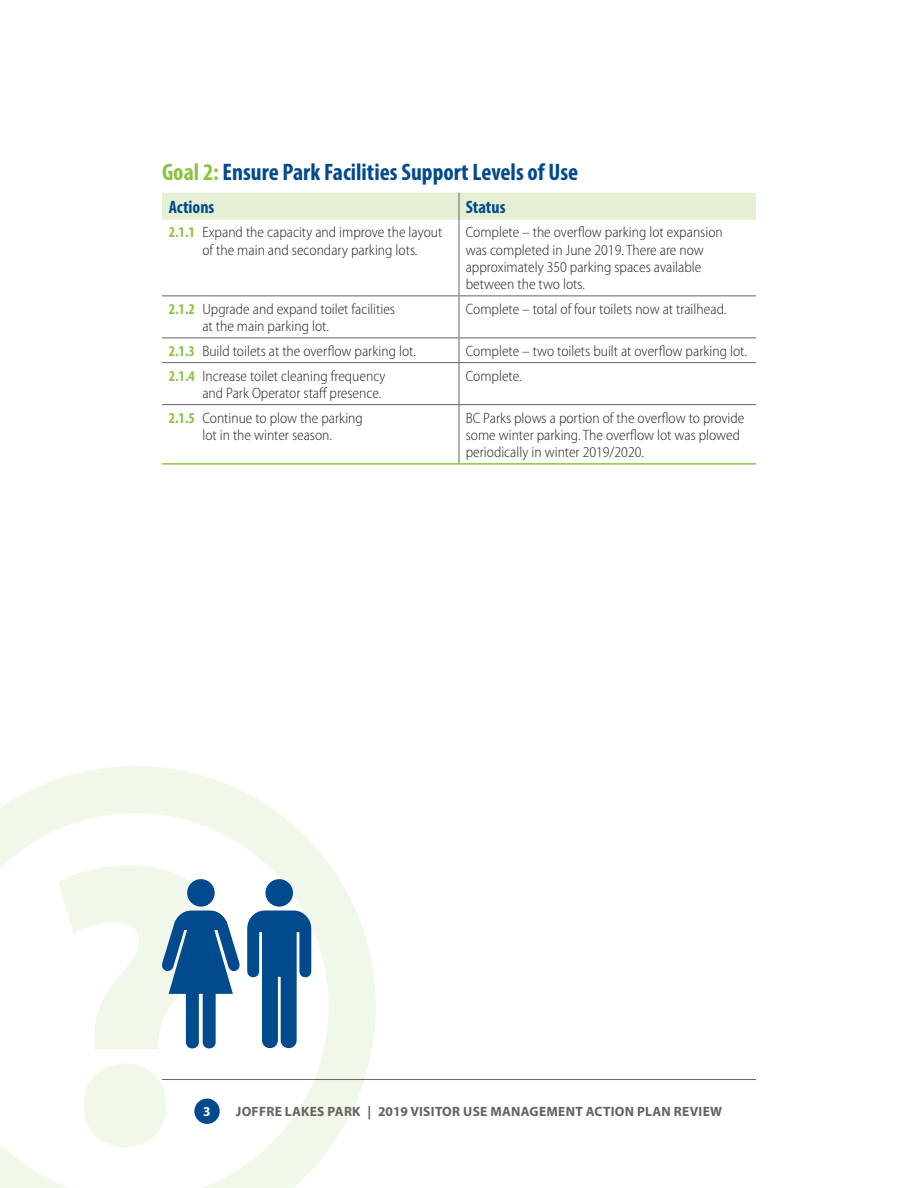
<style>
.page{position:relative;width:918px;height:1188px;background:#fff}
.page>*{position:absolute;margin:0;border:0;box-sizing:border-box;transform-origin:0 0}
.H3_No_Rule{font:700 condensed 24px "Myriad Pro";color:#004a8d}
.H1_Table{font:700 condensed 18px "Myriad Pro";color:#004a8d}
.Body_Table_Right{font:300 semi-condensed 15px/17.2px "Myriad Pro";color:#231f20}
.Body_Table{font:300 semi-condensed 15px/17.2px "Myriad Pro";color:#231f20;text-align:center}
.t1{font:700 13.5px "Myriad Pro";letter-spacing:.02em;color:#636366}
.t2{font:700 13.5px "Myriad Pro";color:#fff}
.s1{color:#89c340}
.s2{font-weight:700;font-stretch:condensed;color:#89c340}
</style>
<div class="page">
<svg style="left:0;top:766px;width:376px;height:422px"></svg>
<svg style="left:58px;top:865px;width:155px;height:282px;fill:#f5f9f0"></svg>
<div style="left:194px;top:1099px;width:26px;height:25px;background:#004a8d;border-radius:50%"></div>
<hr style="left:162px;top:1079px;width:594px;height:1px;background:#636366">
<hr style="left:459px;top:220px;width:1px;height:76px;background:#636366">
<hr style="left:162px;top:296px;width:297px;height:1px;background:#636366">
<hr style="left:459px;top:296px;width:297px;height:1px;background:#636366">
<hr style="left:459px;top:296px;width:1px;height:42px;background:#636366">
<hr style="left:162px;top:338px;width:297px;height:1px;background:#636366">
<hr style="left:459px;top:338px;width:297px;height:1px;background:#636366">
<svg style="left:459px;top:338px;width:1px;height:24px"></svg>
<hr style="left:162px;top:362px;width:297px;height:1px;background:#636366">
<hr style="left:459px;top:362px;width:297px;height:1px;background:#636366">
<hr style="left:459px;top:363px;width:1px;height:41px;background:#636366">
<hr style="left:162px;top:404px;width:297px;height:1px;background:#636366">
<hr style="left:459px;top:404px;width:297px;height:1px;background:#636366">
<hr style="left:459px;top:405px;width:1px;height:58px;background:#636366">
<div style="left:162px;top:193px;width:594px;height:27px;background:#e4efd4"></div>
<hr style="left:162px;top:463px;width:297px;height:2px;background:#89c340">
<hr style="left:459px;top:463px;width:297px;height:2px;background:#89c340">
<div style="left:187px;top:879px;width:28px;height:28px;background:#004a8d;border-radius:50%"></div>
<div style="left:265px;top:879px;width:28px;height:28px;background:#004a8d;border-radius:50%"></div>
<svg style="left:160px;top:911px;width:151px;height:140px"></svg>
<p class="H3_No_Rule" style="left:162px;top:157px;width:418px"><span class="s1">Goal 2:</span> Ensure Park Facilities Support Levels of Use</p>
<p class="H1_Table" style="left:169px;top:196px;width:47px">Actions</p>
<p class="H1_Table" style="left:466px;top:196px;width:41px">Status</p>
<p class="Body_Table" style="left:169px;top:224px;width:275px"><span class="s2">2.1.1</span> Expand the capacity and improve the layout of the main and secondary parking lots.</p>
<p class="Body_Table_Right" style="left:466px;top:224px;width:259px">Complete – the overflow parking lot expansion was completed in June 2019. There are now approximately 350 parking spaces available between the two lots.</p>
<p class="Body_Table" style="left:202px;top:301px;width:194px;text-align:left;text-indent:-34px"><span class="s2">2.1.2</span> Upgrade and expand toilet facilities at the main parking lot.</p>
<p class="Body_Table_Right" style="left:466px;top:301px;width:262px">Complete – total of four toilets now at trailhead.</p>
<p class="Body_Table" style="left:169px;top:343px;width:249px"><span class="s2">2.1.3</span> Build toilets at the overflow parking lot.</p>
<p class="Body_Table_Right" style="left:466px;top:343px;width:283px">Complete – two toilets built at overflow parking lot.</p>
<p class="Body_Table" style="left:169px;top:367px;width:218px;text-align:right"><span class="s2">2.1.4</span> Increase toilet cleaning frequency and Park Operator staff presence.</p>
<p class="Body_Table_Right" style="left:466px;top:367px;width:57px">Complete.</p>
<p class="Body_Table" style="left:169px;top:409px;width:196px"><span class="s2">2.1.5</span> Continue to plow the parking lot in the winter season.</p>
<p class="Body_Table_Right" style="left:466px;top:409px;width:280px">BC Parks plows a portion of the overflow to provide some winter parking. The overflow lot was plowed periodically in winter 2019/2020.</p>
<p class="t2" style="left:203px;top:1103px;width:9px">3</p>
<p class="t1" style="left:236px;top:1103px;width:488px">JOFFRE LAKES PARK | 2019 VISITOR USE MANAGEMENT ACTION PLAN REVIEW</p>
</div>
